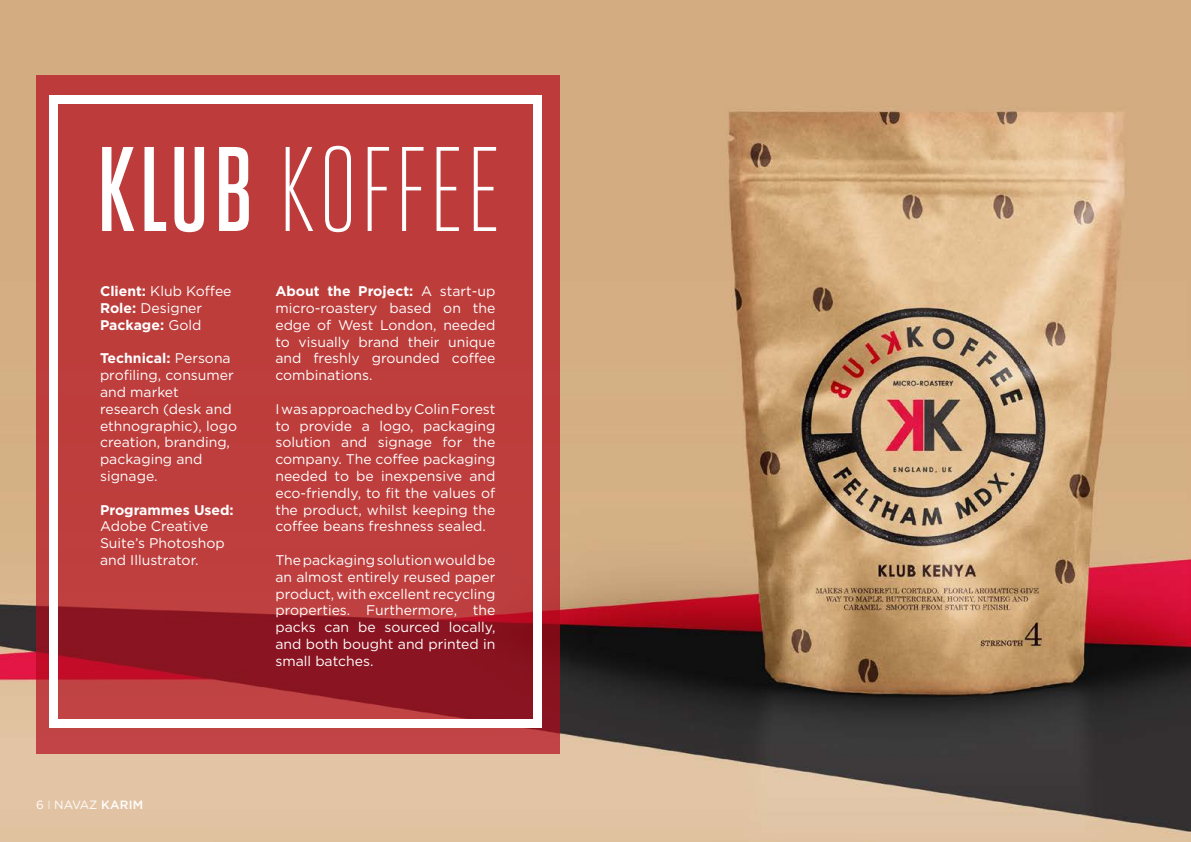
<style>
.page{position:relative;width:1191px;height:842px;background:#fff}
.page>*{position:absolute;margin:0;border:0;box-sizing:border-box;transform-origin:0 0}
.t1{font:300 120px "Heroic Condensed";letter-spacing:.01em;color:#fff}
.t2{font:14px/16.8px "Gotham";color:#fff;text-align:justify}
.t3{font:700 14px "Gotham";color:#fff}
.t4{font:12px "Gotham";letter-spacing:-.05em;color:#fff}
.s1{font-weight:500}
.s2{font-weight:700}
.s3{font-weight:300}
</style>
<div class="page">
<img style="left:0;top:0;width:1191px;height:842px">
<svg style="left:36px;top:75px;width:523px;height:678px;background:#b73839"></svg>
<div style="left:50px;top:95px;width:492px;height:8px;background:#fff"></div>
<div style="left:50px;top:719px;width:492px;height:8px;background:#fff"></div>
<div style="left:533px;top:95px;width:8px;height:632px;background:#fff"></div>
<div style="left:50px;top:95px;width:8px;height:632px;background:#fff"></div>
<h1 class="t1" style="left:95px;top:124px;width:408px"><span class="s1">KLUB</span> KOFFEE</h1>
<p class="t2" style="left:100px;top:283px;width:133px;text-align:left"><span class="s2">Client:</span> Klub Koffee<br><span class="s2">Role:</span> Designer<br><span class="s2">Package:</span> Gold</p>
<p class="t2" style="left:100px;top:350px;width:139px;text-align:left"><span class="s2">Technical:</span> Persona profiling, consumer and market research (desk and ethnographic), logo creation, branding, packaging and signage.</p>
<p class="t3" style="left:100px;top:500px;width:135px">Programmes Used:</p>
<p class="t2" style="left:100px;top:518px;width:126px;text-align:left">Adobe Creative<br>Suite’s Photoshop and Illustrator.</p>
<p class="t2" style="left:275px;top:283px;width:222px"><span class="s2">About the Project:</span> A start-up micro-roastery based on the edge of West London, needed to visually brand their unique and freshly grounded coffee combinations.</p>
<p class="t2" style="left:275px;top:400px;width:222px">I was approached by Colin Forest to provide a logo, packaging solution and signage for the company. The coffee packaging needed to be inexpensive and eco-friendly, to fit the values of the product, whilst keeping the coffee beans freshness sealed.</p>
<p class="t2" style="left:275px;top:551px;width:222px">The packaging solution would be an almost entirely reused paper product, with excellent recycling properties. Furthermore, the packs can be sourced locally, and both bought and printed in small batches.</p>
<p class="t4" style="left:36px;top:797px;width:109px">6 <span class="s3">I</span> NAVAZ <span class="s1">KARIM</span></p>
</div>
